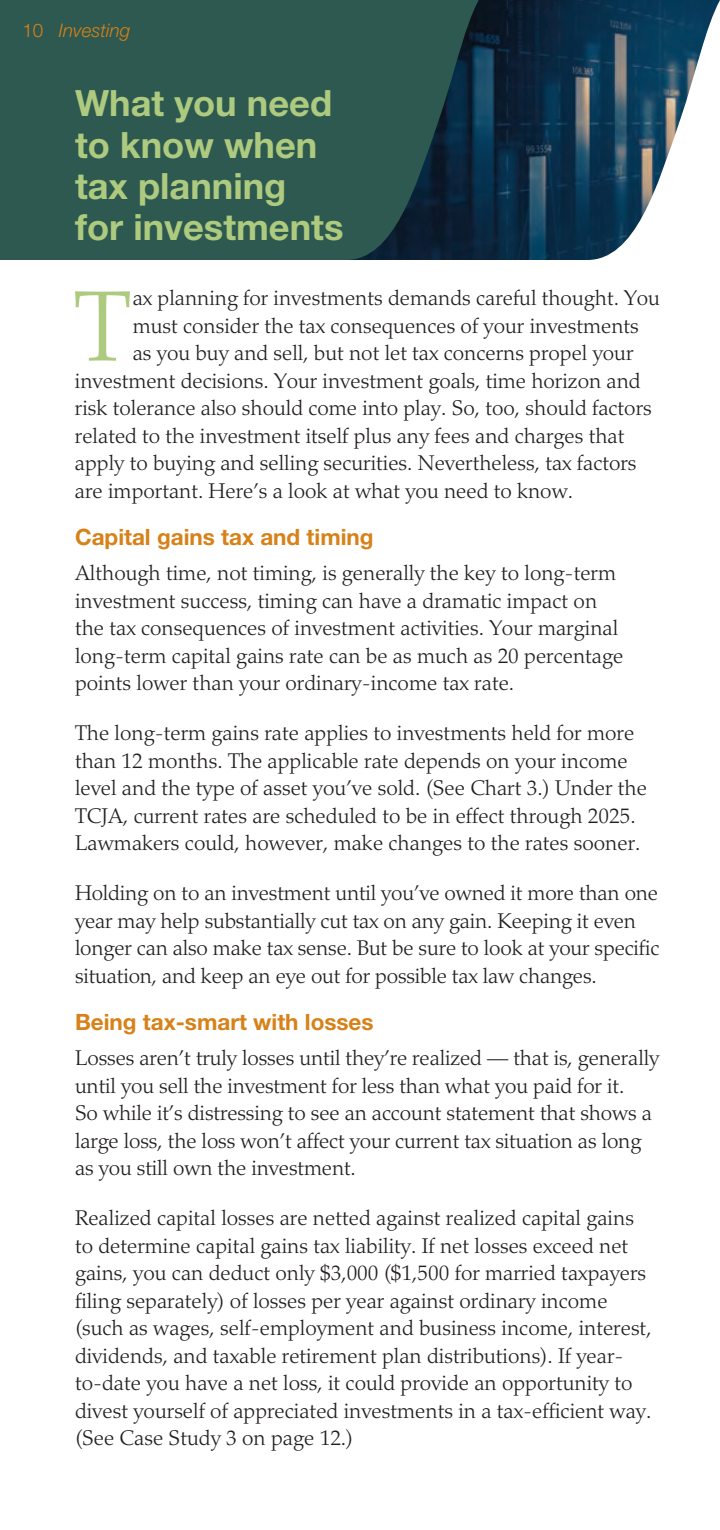
<style>
.page{position:relative;width:720px;height:1530px;background:#fff}
.page>*{position:absolute;margin:0;border:0;box-sizing:border-box;transform-origin:0 0}
.t1{font:300 99.75px "Palatino LT Std";color:#adca7e}
.t2{font:700 36.25px/41.2px "Helvetica Neue LT Std";color:#adca7e}
.t3{font:700 22.5px "Helvetica Neue LT Std";color:#d78118}
.t4{font:300 21.25px/27.5px "Palatino LT Std";color:#231f20}
.t5{font:italic 300 18.75px "Helvetica Neue LT Std";color:#d78118}
.s1{font-style:normal}
</style>
<div class="page">
<img style="left:507px;top:0;width:213px;height:260px">
<svg style="left:0;top:0;width:507px;height:260px;background:#27514c"></svg>
<p class="t5" style="left:22px;top:19px;width:109px"><span class="s1">10</span> Investing</p>
<h2 class="t2" style="left:75px;top:82px;width:270px">What you need to know when tax planning for investments</h2>
<h1 class="t1" style="left:75px;top:269px;width:57px">T</h1>
<p class="t4" style="left:133px;top:285px;width:529px">ax planning for investments demands careful thought. You</p>
<p class="t4" style="left:133px;top:312px;width:508px">must consider the tax consequences of your investments</p>
<p class="t4" style="left:133px;top:340px;width:502px">as you buy and sell, but not let tax concerns propel your</p>
<p class="t4" style="left:75px;top:367px;width:567px">investment decisions. Your investment goals, time horizon and</p>
<p class="t4" style="left:75px;top:395px;width:578px">risk tolerance also should come into play. So, too, should factors</p>
<p class="t4" style="left:75px;top:422px;width:551px">related to the investment itself plus any fees and charges that</p>
<p class="t4" style="left:75px;top:450px;width:563px">apply to buying and selling securities. Nevertheless, tax factors</p>
<p class="t4" style="left:75px;top:477px;width:500px">are important. Here’s a look at what you need to know.</p>
<p class="t3" style="left:75px;top:523px;width:300px">Capital gains tax and timing</p>
<p class="t4" style="left:75px;top:560px;width:550px">Although time, not timing, is generally the key to long-term investment success, timing can have a dramatic impact on the tax consequences of investment activities. Your marginal long-term capital gains rate can be as much as 20 percentage points lower than your ordinary-income tax rate.</p>
<p class="t4" style="left:75px;top:720px;width:574px">The long-term gains rate applies to investments held for more than 12 months. The applicable rate depends on your income level and the type of asset you’ve sold. (See Chart 3.) Under the TCJA, current rates are scheduled to be in effect through 2025.<br>Lawmakers could, however, make changes to the rates sooner.</p>
<p class="t4" style="left:75px;top:880px;width:586px">Holding on to an investment until you’ve owned it more than one year may help substantially cut tax on any gain. Keeping it even longer can also make tax sense. But be sure to look at your specific situation, and keep an eye out for possible tax law changes.</p>
<p class="t3" style="left:75px;top:1008px;width:300px">Being tax-smart with losses</p>
<p class="t4" style="left:75px;top:1045px;width:586px">Losses aren’t truly losses until they’re realized — that is, generally until you sell the investment for less than what you paid for it.<br>So while it’s distressing to see an account statement that shows a large loss, the loss won’t affect your current tax situation as long as you still own the investment.</p>
<p class="t4" style="left:75px;top:1205px;width:578px">Realized capital losses are netted against realized capital gains to determine capital gains tax liability. If net losses exceed net gains, you can deduct only $3,000 ($1,500 for married taxpayers filing separately) of losses per year against ordinary income (such as wages, self-employment and business income, interest, dividends, and taxable retirement plan distributions). If year&shy;to-date you have a net loss, it could provide an opportunity to divest yourself of appreciated investments in a tax-efficient way. (See Case Study 3 on page 12.)</p>
</div>
